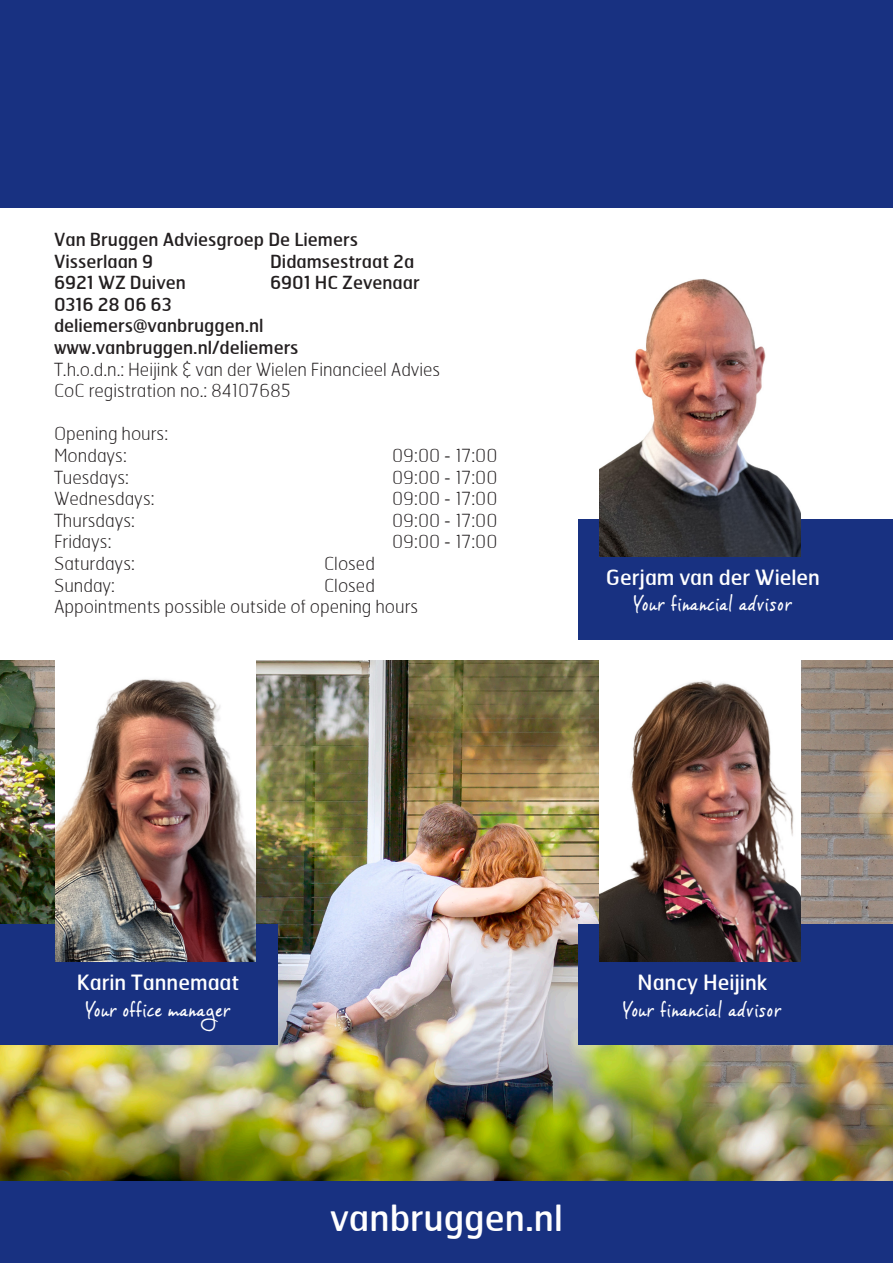
<style>
.page{position:relative;width:893px;height:1263px;background:#fff}
.page>*{position:absolute;margin:0;border:0;box-sizing:border-box;transform-origin:0 0}
.t1{font:36px "Hermes";color:#fff}
.t2{font:21px "Vince Hand II";color:#fff}
.t3{font:21px "Hermes";color:#fff}
.t4{font:100 18px "Hermes";color:#231f20}
.t5{font:18px "Hermes";color:#231f20}
.s1{font-family:"Helvetica Neue";font-weight:300}
</style>
<div class="page">
<div style="left:0;top:0;width:893px;height:208px;background:#183181"></div>
<div style="left:0;top:1180px;width:893px;height:83px;background:#183181"></div>
<img style="left:0;top:660px;width:893px;height:520px">
<div style="left:578px;top:519px;width:315px;height:121px;background:#183181"></div>
<div style="left:578px;top:924px;width:315px;height:121px;background:#183181"></div>
<img style="left:600px;top:279px;width:200px;height:277px">
<img style="left:600px;top:660px;width:200px;height:301px">
<div style="left:0;top:924px;width:278px;height:121px;background:#183181"></div>
<img style="left:55px;top:660px;width:201px;height:301px">
<p class="t5" style="left:54px;top:228px;width:306px">Van Bruggen Adviesgroep De Liemers</p>
<p class="t5" style="left:54px;top:249px;width:101px">Visserlaan 9</p>
<p class="t5" style="left:270px;top:249px;width:146px">Didamsestraat 2a</p>
<p class="t5" style="left:54px;top:271px;width:133px">6921 WZ Duiven</p>
<p class="t5" style="left:270px;top:271px;width:151px">6901 HC Zevenaar</p>
<p class="t5" style="left:54px;top:293px;width:119px">0316 28 06 63</p>
<p class="t5" style="left:54px;top:314px;width:211px">deliemers@vanbruggen.nl</p>
<p class="t5" style="left:54px;top:336px;width:246px">www.vanbruggen.nl/deliemers</p>
<p class="t4" style="left:54px;top:358px;width:388px">T.h.o.d.n.: Heijink &amp; van der Wielen Financieel Advies</p>
<p class="t4" style="left:54px;top:379px;width:238px">CoC registration no.: 84107685</p>
<p class="t4" style="left:54px;top:423px;width:116px">Opening hours:</p>
<p class="t4" style="left:54px;top:444px;width:74px">Mondays:</p>
<p class="t4" style="left:392px;top:444px;width:107px">09:00 <span class="s1">-</span> 17:00</p>
<p class="t4" style="left:54px;top:466px;width:76px">Tuesdays:</p>
<p class="t4" style="left:392px;top:466px;width:107px">09:00 <span class="s1">-</span> 17:00</p>
<p class="t4" style="left:54px;top:487px;width:102px">Wednesdays:</p>
<p class="t4" style="left:392px;top:487px;width:107px">09:00 <span class="s1">-</span> 17:00</p>
<p class="t4" style="left:54px;top:509px;width:82px">Thursdays:</p>
<p class="t4" style="left:392px;top:509px;width:107px">09:00 <span class="s1">-</span> 17:00</p>
<p class="t4" style="left:54px;top:531px;width:59px">Fridays:</p>
<p class="t4" style="left:392px;top:531px;width:107px">09:00 <span class="s1">-</span> 17:00</p>
<p class="t4" style="left:54px;top:552px;width:82px">Saturdays:</p>
<p class="t4" style="left:324px;top:552px;width:52px">Closed</p>
<p class="t4" style="left:54px;top:574px;width:63px">Sunday:</p>
<p class="t4" style="left:324px;top:574px;width:52px">Closed</p>
<p class="t4" style="left:54px;top:595px;width:366px">Appointments possible outside of opening hours</p>
<p class="t3" style="left:606px;top:564px;width:216px">Gerjam van der Wielen</p>
<p class="t2" style="left:633px;top:591px;width:161px">Your financial advisor</p>
<p class="t3" style="left:77px;top:969px;width:164px">Karin Tannemaat</p>
<p class="t2" style="left:85px;top:996px;width:147px">Your office manager</p>
<p class="t3" style="left:638px;top:969px;width:131px">Nancy Heijink</p>
<p class="t2" style="left:623px;top:996px;width:161px">Your financial advisor</p>
<h1 class="t1" style="left:330px;top:1195px;width:234px">vanbruggen.nl</h1>
</div>
